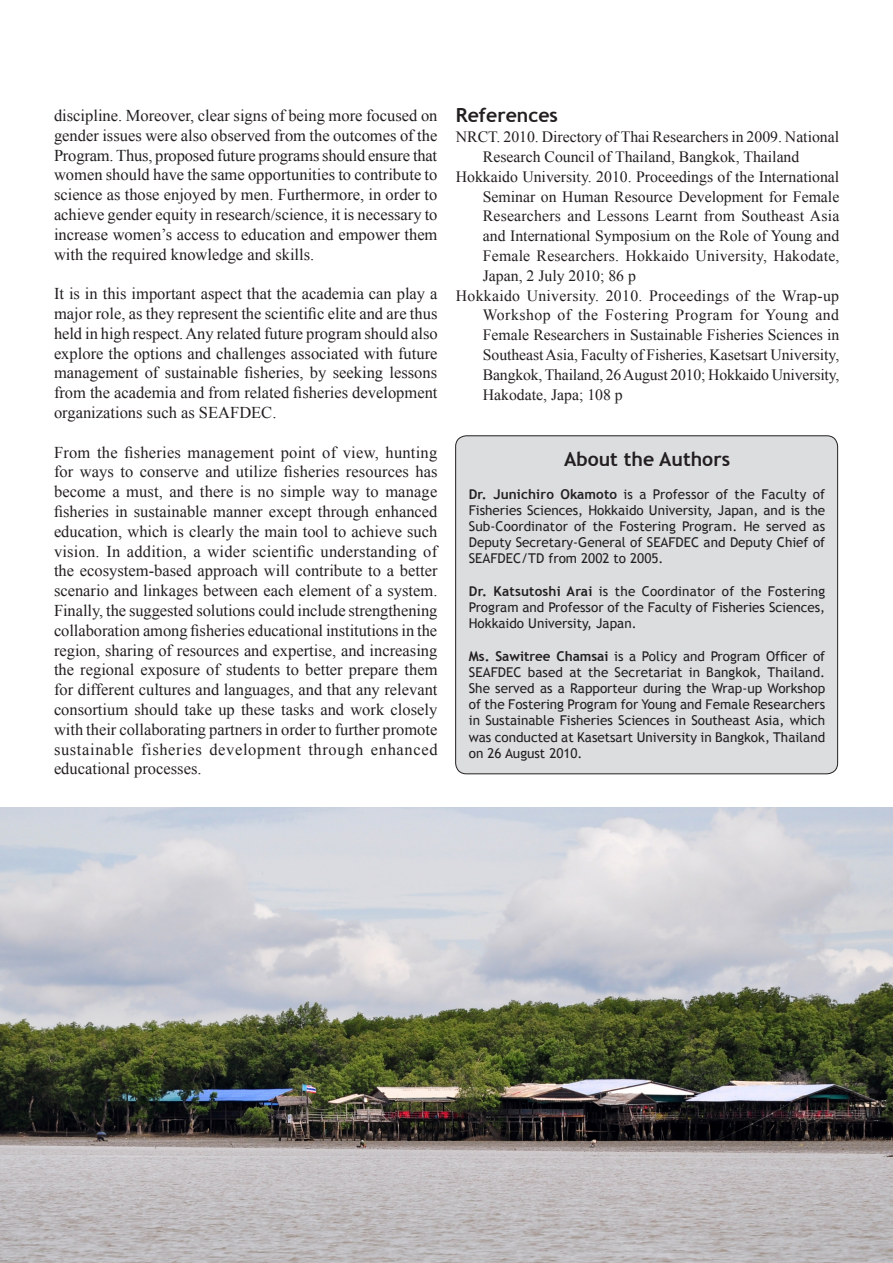
<style>
.page{position:relative;width:893px;height:1263px;background:#fff}
.page>*{position:absolute;margin:0;border:0;box-sizing:border-box;transform-origin:0 0}
.Headline{font:700 19.5px "Trebuchet MS";color:#231f20}
.Text{font:16.5px/19.8px "Times New Roman";color:#231f20;text-align:justify}
.Text-2{font:15.75px/19.8px "Times New Roman";color:#231f20;text-align:justify}
.Text-3{font:13.5px/16.2px "Trebuchet MS";color:#231f20;text-align:justify}
.s1{font-weight:700}
</style>
<div class="page">
<div style="left:456px;top:436px;width:382px;height:338px;background:#dcdddf;border-radius:11px"></div>
<div style="left:455px;top:436px;width:383px;height:338px;border:1px solid #231f20;border-radius:11px"></div>
<img style="left:0;top:807px;width:893px;height:456px">
<p class="Text" style="left:54px;top:105px;width:385px">discipline. Moreover, clear signs of being more focused on gender issues were also observed from the outcomes of the Program. Thus, proposed future programs should ensure that women should have the same opportunities to contribute to science as those enjoyed by men. Furthermore, in order to achieve gender equity in research/science, it is necessary to increase women’s access to education and empower them with the required knowledge and skills.</p>
<p class="Text" style="left:54px;top:283px;width:385px">It is in this important aspect that the academia can play a major role, as they represent the scientific elite and are thus held in high respect. Any related future program should also explore the options and challenges associated with future management of sustainable fisheries, by seeking lessons from the academia and from related fisheries development organizations such as SEAFDEC.</p>
<p class="Text" style="left:54px;top:442px;width:385px">From the fisheries management point of view, hunting for ways to conserve and utilize fisheries resources has become a must, and there is no simple way to manage fisheries in sustainable manner except through enhanced education, which is clearly the main tool to achieve such vision. In addition, a wider scientific understanding of the ecosystem-based approach will contribute to a better scenario and linkages between each element of a system.<br>Finally, the suggested solutions could include strengthening collaboration among fisheries educational institutions in the region, sharing of resources and expertise, and increasing the regional exposure of students to better prepare them for different cultures and languages, and that any relevant consortium should take up these tasks and work closely with their collaborating partners in order to further promote sustainable fisheries development through enhanced educational processes.</p>
<p class="Headline" style="left:456px;top:103px;width:104px">References</p>
<p class="Text-2" style="left:483px;top:127px;width:358px;text-indent:-27px">NRCT. 2010. Directory of Thai Researchers in 2009. National<br>Research Council of Thailand, Bangkok, Thailand</p>
<p class="Text-2" style="left:483px;top:166px;width:358px;text-indent:-27px">Hokkaido University. 2010. Proceedings of the International Seminar on Human Resource Development for Female Researchers and Lessons Learnt from Southeast Asia and International Symposium on the Role of Young and Female Researchers. Hokkaido University, Hakodate, Japan, 2 July 2010; 86 p</p>
<p class="Text-2" style="left:483px;top:285px;width:358px;text-indent:-27px">Hokkaido University. 2010. Proceedings of the Wrap-up Workshop of the Fostering Program for Young and Female Researchers in Sustainable Fisheries Sciences in Southeast Asia, Faculty of Fisheries, Kasetsart University, Bangkok, Thailand, 26 August 2010; Hokkaido University, Hakodate, Japa; 108 p</p>
<p class="Headline" style="left:564px;top:447px;width:168px">About the Authors</p>
<p class="Text-3" style="left:469px;top:486px;width:358px"><span class="s1">Dr. Junichiro Okamoto</span> is a Professor of the Faculty of Fisheries Sciences, Hokkaido University, Japan, and is the Sub-Coordinator of the Fostering Program. He served as Deputy Secretary-General of SEAFDEC and Deputy Chief of SEAFDEC/TD from 2002 to 2005.</p>
<p class="Text-3" style="left:469px;top:583px;width:358px"><span class="s1">Dr. Katsutoshi Arai</span> is the Coordinator of the Fostering Program and Professor of the Faculty of Fisheries Sciences, Hokkaido University, Japan.</p>
<p class="Text-3" style="left:469px;top:648px;width:358px"><span class="s1">Ms. Sawitree Chamsai</span> is a Policy and Program Officer of SEAFDEC based at the Secretariat in Bangkok, Thailand.<br>She served as a Rapporteur during the Wrap-up Workshop of the Fostering Program for Young and Female Researchers in Sustainable Fisheries Sciences in Southeast Asia, which was conducted at Kasetsart University in Bangkok, Thailand on 26 August 2010.</p>
</div>
